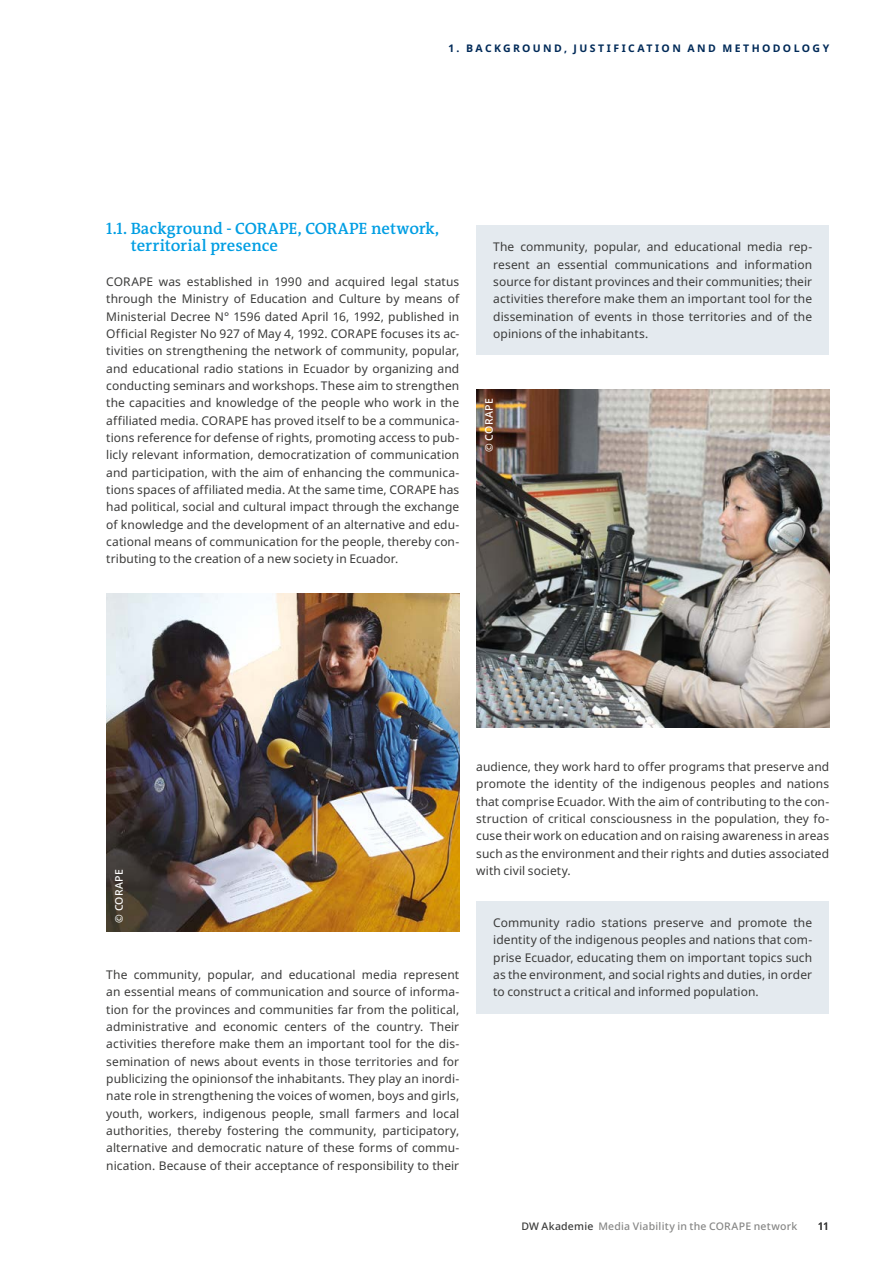
<style>
.page{position:relative;width:893px;height:1263px;background:#fff}
.page>*{position:absolute;margin:0;border:0;box-sizing:border-box;transform-origin:0 0}
.t1{font:600 16.5px/17.2px "DW The Antiqua B W6";color:#009ee3}
.t2{font:12px/17.4px "Noto Sans";letter-spacing:.005em;color:#3b3b3a;text-align:justify}
.t3{font:500 10.5px "Noto Sans";letter-spacing:.02em;color:#878786}
.t4{font:700 10.5px "Noto Sans";letter-spacing:.225em;color:#002a58}
.t5{font:500 10.5px "Noto Sans";letter-spacing:.02em;color:#fff}
.t6{font:500 10.5px "Noto Sans";color:#3b3b3a}
.s1{color:#3b3b3a}
</style>
<div class="page">
<img style="left:476px;top:390px;width:353px;height:338px">
<img style="left:106px;top:593px;width:353px;height:338px">
<div style="left:476px;top:225px;width:353px;height:130px;background:#e4eaef"></div>
<div style="left:476px;top:901px;width:353px;height:113px;background:#e4eaef"></div>
<p class="t4" style="left:449px;top:41px;width:382px">1. BACKGROUND, JUSTIFICATION AND METHODOLOGY</p>
<h1 class="t1" style="left:131px;top:220px;width:310px;text-indent:-24px">1.1. Background - CORAPE, CORAPE network, territorial presence</h1>
<p class="t2" style="left:106px;top:273px;width:354px">CORAPE was established in 1990 and acquired legal status through the Ministry of Education and Culture by means of Ministerial Decree N° 1596 dated April 16, 1992, published in Official Register No 927 of May 4, 1992. CORAPE focuses its ac&shy;tivities on strengthening the network of community, popular, and educational radio stations in Ecuador by organizing and conducting seminars and workshops. These aim to strengthen the capacities and knowledge of the people who work in the affiliated media. CORAPE has proved itself to be a communica&shy;tions reference for defense of rights, promoting access to pub&shy;licly relevant information, democratization of communication and participation, with the aim of enhancing the communica&shy;tions spaces of affiliated media. At the same time, CORAPE has had political, social and cultural impact through the exchange of knowledge and the development of an alternative and edu&shy;cational means of communication for the people, thereby con&shy;tributing to the creation of a new society in Ecuador.</p>
<p class="t2" style="left:493px;top:238px;width:320px">The community, popular, and educational media rep&shy;resent an essential communications and information source for distant provinces and their communities; their activities therefore make them an important tool for the dissemination of events in those territories and of the opinions of the inhabitants.</p>
<p class="t5" style="left:482px;top:452px;width:55px;rotate:-90deg">© CORAPE</p>
<p class="t5" style="left:112px;top:923px;width:55px;rotate:-90deg">© CORAPE</p>
<p class="t2" style="left:106px;top:966px;width:354px">The community, popular, and educational media represent an essential means of communication and source of informa&shy;tion for the provinces and communities far from the political, administrative and economic centers of the country. Their activities therefore make them an important tool for the dis&shy;semination of news about events in those territories and for publicizing the opinionsof the inhabitants. They play an inordi&shy;nate role in strengthening the voices of women, boys and girls, youth, workers, indigenous people, small farmers and local authorities, thereby fostering the community, participatory, alternative and democratic nature of these forms of commu&shy;nication. Because of their acceptance of responsibility to their</p>
<p class="t2" style="left:476px;top:758px;width:354px">audience, they work hard to offer programs that preserve and promote the identity of the indigenous peoples and nations that comprise Ecuador. With the aim of contributing to the con&shy;struction of critical consciousness in the population, they fo&shy;cuse their work on education and on raising awareness in areas such as the environment and their rights and duties associated with civil society.</p>
<p class="t2" style="left:493px;top:914px;width:320px">Community radio stations preserve and promote the identity of the indigenous peoples and nations that com&shy;prise Ecuador, educating them on important topics such as the environment, and social rights and duties, in order to construct a critical and informed population.</p>
<p class="t3" style="left:521px;top:1219px;width:277px"><span class="s1">DW Akademie</span> Media Viability in the CORAPE network</p>
<p class="t6" style="left:818px;top:1219px;width:13px">11</p>
</div>
